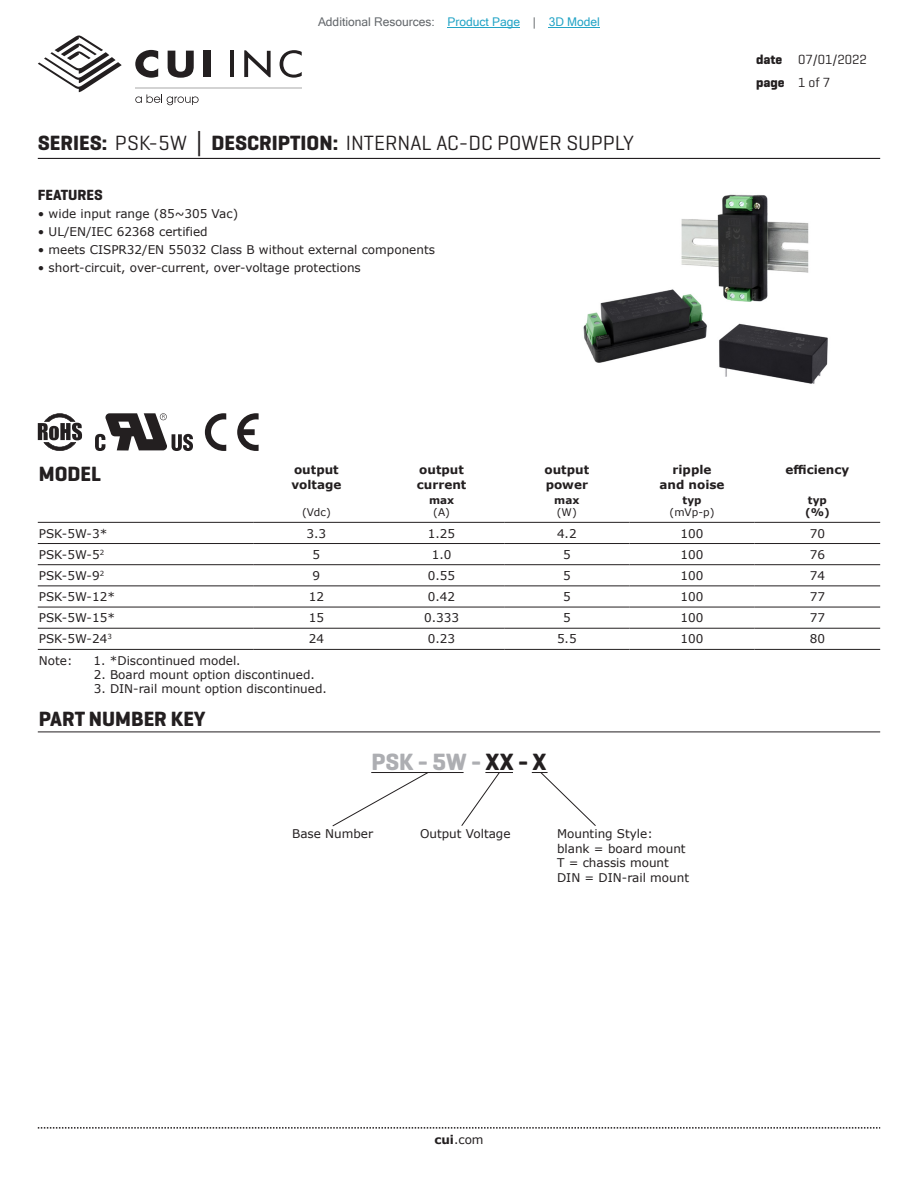
<style>
.page{position:relative;width:918px;height:1188px;background:#fff}
.page>*{position:absolute;margin:0;border:0;box-sizing:border-box;transform-origin:0 0}
.t1{font:700 24px "Geogrotesque";color:#adaeb2}
.t2{font:21px "Geogrotesque";color:#231f20}
.t3{font:700 21px "Geogrotesque";color:#231f20}
.t4{font:700 15px "Geogrotesque";color:#231f20}
.t5{font:13.5px/22.5px "Geogrotesque";color:#231f20}
.t6{font:12px/14.4px "Verdana";color:#231f20}
.t7{font:700 12px/14.4px "Verdana";color:#231f20}
.t8{font:12px "Microsoft Sans Serif";color:#63676b}
.t9{font:10.5px "Verdana";color:#231f20}
.t10{font:700 10.5px/12.6px "Verdana";color:#231f20}
.s1{color:#23a4c6}
.s2{font-weight:700}
.s3{font-family:"Verdana";font-weight:700}
.s4{color:#231f20}
</style>
<div class="page">
<svg style="left:38px;top:1127px;width:842px;height:2px"></svg>
<hr style="left:38px;top:158px;width:842px;height:1px;background:#231f20">
<svg style="left:38px;top:35px;width:84px;height:58px"></svg>
<hr style="left:230px;top:51px;width:4px;height:26px;background:#231f20">
<svg style="left:244px;top:50px;width:27px;height:27px"></svg>
<svg style="left:280px;top:50px;width:22px;height:28px"></svg>
<svg style="left:135px;top:50px;width:23px;height:28px"></svg>
<svg style="left:168px;top:51px;width:26px;height:27px"></svg>
<div style="left:203px;top:51px;width:8px;height:26px;background:#231f20"></div>
<svg style="left:135px;top:94px;width:64px;height:11px"></svg>
<hr style="left:135px;top:88px;width:167px;height:1px;background:#231f20">
<hr style="left:38px;top:522px;width:216px;height:1px;background:#231f20">
<hr style="left:254px;top:522px;width:125px;height:1px;background:#231f20">
<hr style="left:379px;top:522px;width:125px;height:1px;background:#231f20">
<hr style="left:504px;top:522px;width:125px;height:1px;background:#231f20">
<hr style="left:629px;top:522px;width:126px;height:1px;background:#231f20">
<hr style="left:755px;top:522px;width:125px;height:1px;background:#231f20">
<hr style="left:38px;top:543px;width:216px;height:1px;background:#231f20">
<hr style="left:254px;top:543px;width:125px;height:1px;background:#231f20">
<hr style="left:379px;top:543px;width:125px;height:1px;background:#231f20">
<hr style="left:504px;top:543px;width:125px;height:1px;background:#231f20">
<hr style="left:629px;top:543px;width:126px;height:1px;background:#231f20">
<hr style="left:755px;top:543px;width:125px;height:1px;background:#231f20">
<hr style="left:38px;top:564px;width:216px;height:1px;background:#231f20">
<hr style="left:254px;top:564px;width:125px;height:1px;background:#231f20">
<hr style="left:379px;top:564px;width:125px;height:1px;background:#231f20">
<hr style="left:504px;top:564px;width:125px;height:1px;background:#231f20">
<hr style="left:629px;top:564px;width:126px;height:1px;background:#231f20">
<hr style="left:755px;top:564px;width:125px;height:1px;background:#231f20">
<hr style="left:38px;top:586px;width:216px;height:1px;background:#231f20">
<hr style="left:254px;top:586px;width:125px;height:1px;background:#231f20">
<hr style="left:379px;top:586px;width:125px;height:1px;background:#231f20">
<hr style="left:504px;top:586px;width:125px;height:1px;background:#231f20">
<hr style="left:629px;top:586px;width:126px;height:1px;background:#231f20">
<hr style="left:755px;top:586px;width:125px;height:1px;background:#231f20">
<hr style="left:38px;top:607px;width:216px;height:1px;background:#231f20">
<hr style="left:254px;top:607px;width:125px;height:1px;background:#231f20">
<hr style="left:379px;top:607px;width:125px;height:1px;background:#231f20">
<hr style="left:504px;top:607px;width:125px;height:1px;background:#231f20">
<hr style="left:629px;top:607px;width:126px;height:1px;background:#231f20">
<hr style="left:755px;top:607px;width:125px;height:1px;background:#231f20">
<hr style="left:38px;top:628px;width:216px;height:1px;background:#231f20">
<hr style="left:254px;top:628px;width:125px;height:1px;background:#231f20">
<hr style="left:379px;top:628px;width:125px;height:1px;background:#231f20">
<hr style="left:504px;top:628px;width:125px;height:1px;background:#231f20">
<hr style="left:629px;top:628px;width:126px;height:1px;background:#231f20">
<hr style="left:755px;top:628px;width:125px;height:1px;background:#231f20">
<hr style="left:38px;top:649px;width:216px;height:1px;background:#231f20">
<hr style="left:254px;top:649px;width:125px;height:1px;background:#231f20">
<hr style="left:379px;top:649px;width:125px;height:1px;background:#231f20">
<hr style="left:504px;top:649px;width:125px;height:1px;background:#231f20">
<hr style="left:629px;top:649px;width:126px;height:1px;background:#231f20">
<hr style="left:755px;top:649px;width:125px;height:1px;background:#231f20">
<svg style="left:95px;top:413px;width:98px;height:38px"></svg>
<svg style="left:38px;top:413px;width:44px;height:38px"></svg>
<svg style="left:205px;top:413px;width:54px;height:38px"></svg>
<hr style="left:38px;top:732px;width:842px;height:1px;background:#231f20">
<hr style="left:371px;top:772px;width:93px;height:1px;background:#231f20">
<svg style="left:332px;top:772px;width:96px;height:55px"></svg>
<svg style="left:461px;top:772px;width:52px;height:54px"></svg>
<svg style="left:532px;top:772px;width:64px;height:54px"></svg>
<img style="left:583px;top:194px;width:245px;height:190px">
<hr style="left:448px;top:27px;width:72px;height:1px;background:#23a4c6">
<hr style="left:549px;top:27px;width:51px;height:1px;background:#23a4c6">
<p class="t8" style="left:318px;top:15px;width:283px">Additional Resources: <span class="s1">Product Page</span> | <span class="s1">3D Model</span></p>
<h2 class="t2" style="left:38px;top:130px;width:598px"><span class="s2">SERIES:</span> PSK-5W <span class="s3">│</span> <span class="s2">DESCRIPTION:</span> INTERNAL AC-DC POWER SUPPLY</h2>
<p class="t4" style="left:38px;top:186px;width:67px">FEATURES</p>
<p class="t6" style="left:38px;top:207px;width:202px">• wide input range (85~305 Vac)</p>
<p class="t6" style="left:38px;top:225px;width:171px">• UL/EN/IEC 62368 certified</p>
<p class="t6" style="left:38px;top:243px;width:399px">• meets CISPR32/EN 55032 Class B without external components</p>
<p class="t6" style="left:38px;top:261px;width:325px">• short-circuit, over-current, over-voltage protections</p>
<p class="t5" style="left:756px;top:48px;width:112px"><span class="s2">date</span> 07/01/2022 <span class="s2">page</span> 1 of 7</p>
<h2 class="t3" style="left:39px;top:461px;width:64px">MODEL</h2>
<p class="t7" style="left:291px;top:462px;width:51px">output voltage</p>
<p class="t7" style="left:417px;top:462px;width:51px">output current</p>
<p class="t7" style="left:545px;top:462px;width:46px">output power</p>
<p class="t7" style="left:660px;top:462px;width:67px;text-align:center">ripple and noise</p>
<p class="t7" style="left:786px;top:462px;width:65px">efficiency</p>
<p class="t9" style="left:302px;top:505px;width:30px">(Vdc)</p>
<p class="t10" style="left:683px;top:493px;width:20px">typ</p>
<p class="t9" style="left:670px;top:505px;width:46px">(mVp-p)</p>
<p class="t10" style="left:805px;top:493px;width:26px">typ (%)</p>
<p class="t10" style="left:429px;top:493px;width:27px">max</p>
<p class="t9" style="left:433px;top:505px;width:18px">(A)</p>
<p class="t10" style="left:554px;top:493px;width:27px">max</p>
<p class="t9" style="left:557px;top:505px;width:21px">(W)</p>
<p class="t6" style="left:39px;top:526px;width:70px">PSK-5W-3*</p>
<p class="t6" style="left:307px;top:526px;width:21px">3.3</p>
<p class="t6" style="left:428px;top:526px;width:29px">1.25</p>
<p class="t6" style="left:557px;top:526px;width:21px">4.2</p>
<p class="t6" style="left:681px;top:526px;width:24px">100</p>
<p class="t6" style="left:810px;top:526px;width:17px">70</p>
<p class="t6" style="left:39px;top:547px;width:67px">PSK-5W-5<sup>2</sup></p>
<p class="t6" style="left:313px;top:547px;width:9px">5</p>
<p class="t6" style="left:432px;top:547px;width:21px">1.0</p>
<p class="t6" style="left:563px;top:547px;width:9px">5</p>
<p class="t6" style="left:681px;top:547px;width:24px">100</p>
<p class="t6" style="left:810px;top:547px;width:17px">76</p>
<p class="t6" style="left:39px;top:568px;width:67px">PSK-5W-9<sup>2</sup></p>
<p class="t6" style="left:313px;top:568px;width:9px">9</p>
<p class="t6" style="left:428px;top:568px;width:29px">0.55</p>
<p class="t6" style="left:563px;top:568px;width:9px">5</p>
<p class="t6" style="left:681px;top:568px;width:24px">100</p>
<p class="t6" style="left:810px;top:568px;width:17px">74</p>
<p class="t6" style="left:39px;top:589px;width:78px">PSK-5W-12*</p>
<p class="t6" style="left:309px;top:589px;width:17px">12</p>
<p class="t6" style="left:428px;top:589px;width:29px">0.42</p>
<p class="t6" style="left:563px;top:589px;width:9px">5</p>
<p class="t6" style="left:681px;top:589px;width:24px">100</p>
<p class="t6" style="left:810px;top:589px;width:17px">77</p>
<p class="t6" style="left:39px;top:611px;width:78px">PSK-5W-15*</p>
<p class="t6" style="left:309px;top:611px;width:17px">15</p>
<p class="t6" style="left:424px;top:611px;width:36px">0.333</p>
<p class="t6" style="left:563px;top:611px;width:9px">5</p>
<p class="t6" style="left:681px;top:611px;width:24px">100</p>
<p class="t6" style="left:810px;top:611px;width:17px">77</p>
<p class="t6" style="left:39px;top:632px;width:74px">PSK-5W-24<sup>3</sup></p>
<p class="t6" style="left:309px;top:632px;width:17px">24</p>
<p class="t6" style="left:428px;top:632px;width:29px">0.23</p>
<p class="t6" style="left:557px;top:632px;width:21px">5.5</p>
<p class="t6" style="left:681px;top:632px;width:24px">100</p>
<p class="t6" style="left:810px;top:632px;width:17px">80</p>
<p class="t6" style="left:39px;top:653px;width:35px">Note:</p>
<p class="t6" style="left:94px;top:653px;width:149px">1. *Discontinued model.</p>
<p class="t6" style="left:94px;top:667px;width:223px">2. Board mount option discontinued.</p>
<p class="t6" style="left:94px;top:682px;width:235px">3. DIN-rail mount option discontinued.</p>
<h2 class="t3" style="left:39px;top:706px;width:168px">PART NUMBER KEY</h2>
<h1 class="t1" style="left:371px;top:747px;width:177px">PSK - 5W - <span class="s4">XX - X</span></h1>
<p class="t6" style="left:292px;top:827px;width:83px">Base Number</p>
<p class="t6" style="left:420px;top:827px;width:92px">Output Voltage</p>
<p class="t6" style="left:557px;top:827px;width:134px">Mounting Style:<br>blank = board mount<br>T = chassis mount<br>DIN = DIN-rail mount</p>
<p class="t6" style="left:434px;top:1132px;width:51px"><span class="s2">cui</span>.com</p>
</div>
